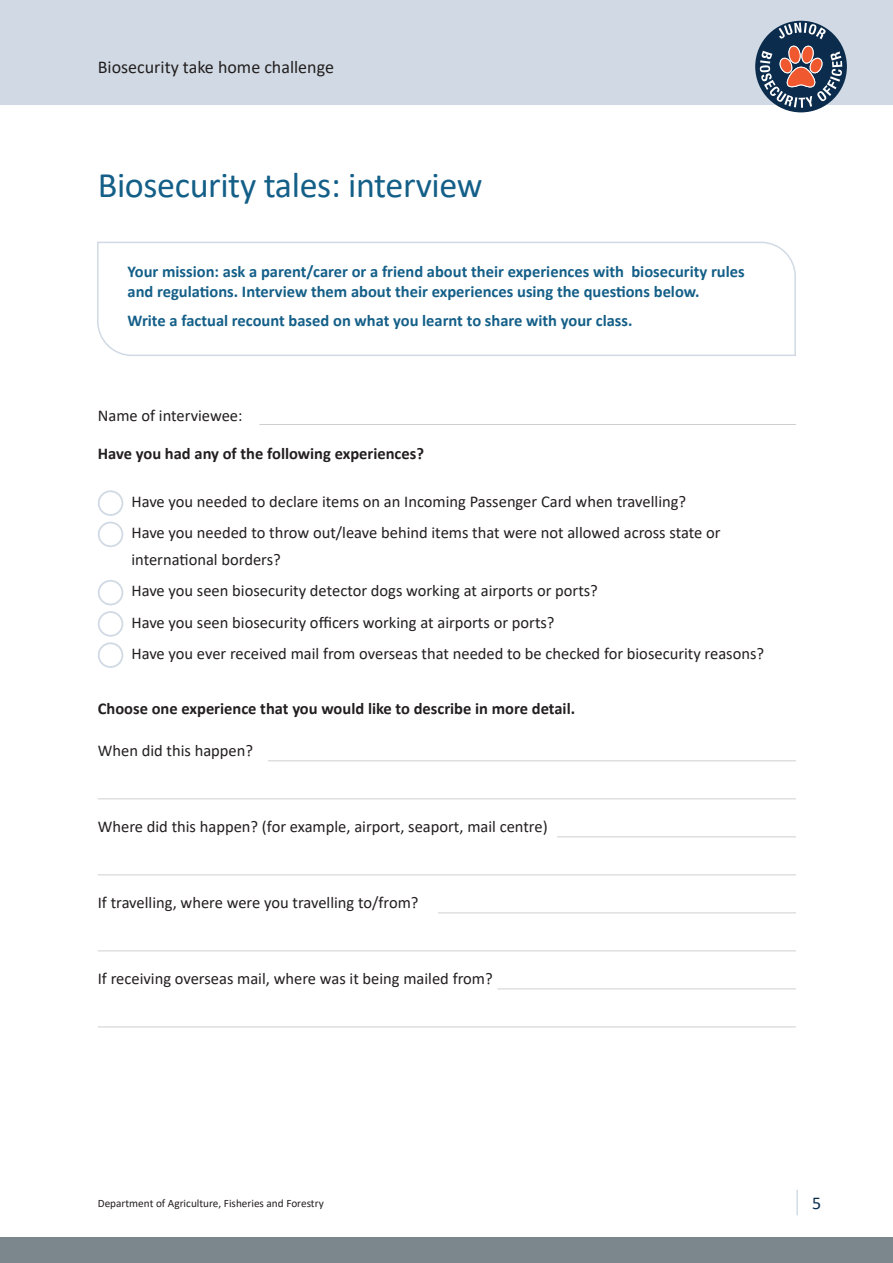
<style>
.page{position:relative;width:893px;height:1263px;background:#fff}
.page>*{position:absolute;margin:0;border:0;box-sizing:border-box;transform-origin:0 0}
.Heading_1{font:36px "Calibri";letter-spacing:-.01em;color:#145f88}
.t1{font:18px "Calibri";color:#231f20}
.t2{font:18px "Calibri";color:#0a2e4e}
.Body_copy{font:16.5px/27px "Calibri";color:#231f20}
.Body_Copy_Indent{font:700 16.5px/20.2px "Calibri";color:#145f88}
.Body_copy-2{font:700 16.5px "Calibri";color:#231f20}
.t3{font:11.25px "Calibri";color:#231f20}
</style>
<div class="page">
<div style="left:0;top:0;width:893px;height:104px;background:#d1dae4"></div>
<div style="left:755px;top:21px;width:92px;height:91px;background:#0b2c4d;border-radius:50%"></div>
<svg style="left:779px;top:23px;width:47px;height:16px"></svg>
<svg style="left:760px;top:45px;width:82px;height:63px"></svg>
<div style="left:0;top:1237px;width:893px;height:26px;background:#7c878d"></div>
<hr style="left:796px;top:1190px;width:2px;height:25px;background:#d1dde6">
<hr style="left:259px;top:424px;width:537px;height:1px;background:#cfd0ce">
<hr style="left:268px;top:760px;width:528px;height:1px;background:#cfd0ce">
<hr style="left:98px;top:798px;width:698px;height:1px;background:#cfd0ce">
<hr style="left:557px;top:836px;width:239px;height:1px;background:#cfd0ce">
<hr style="left:98px;top:874px;width:698px;height:1px;background:#cfd0ce">
<hr style="left:438px;top:912px;width:358px;height:1px;background:#cfd0ce">
<hr style="left:98px;top:950px;width:698px;height:1px;background:#cfd0ce">
<hr style="left:497px;top:988px;width:299px;height:1px;background:#cfd0ce">
<hr style="left:98px;top:1026px;width:698px;height:1px;background:#cfd0ce">
<div style="left:98px;top:490px;width:25px;height:26px;border:2px solid #d1dae4;border-radius:50%"></div>
<div style="left:98px;top:522px;width:25px;height:25px;border:2px solid #d1dae4;border-radius:50%"></div>
<div style="left:98px;top:580px;width:25px;height:25px;border:2px solid #d1dae4;border-radius:50%"></div>
<div style="left:98px;top:611px;width:25px;height:26px;border:2px solid #d1dae4;border-radius:50%"></div>
<div style="left:98px;top:642px;width:25px;height:26px;border:2px solid #d1dae4;border-radius:50%"></div>
<svg style="left:97px;top:241px;width:699px;height:115px"></svg>
<p class="t1" style="left:98px;top:55px;width:238px">Biosecurity take home challenge</p>
<p class="Heading_1" style="left:98px;top:160px;width:386px">Biosecurity tales: interview</p>
<p class="Body_Copy_Indent" style="left:128px;top:261px;width:619px">Your mission: ask a parent/carer or a friend about their experiences with biosecurity rules and regulations. Interview them about their experiences using the questions below.</p>
<p class="Body_Copy_Indent" style="left:128px;top:310px;width:506px">Write a factual recount based on what you learnt to share with your class.</p>
<p class="Body_copy" style="left:98px;top:401px;width:146px">Name of interviewee:</p>
<p class="Body_copy-2" style="left:98px;top:441px;width:328px">Have you had any of the following experiences?</p>
<p class="Body_copy" style="left:131px;top:487px;width:556px">Have you needed to declare items on an Incoming Passenger Card when travelling?</p>
<p class="Body_copy" style="left:131px;top:519px;width:591px">Have you needed to throw out/leave behind items that were not allowed across state or international borders?</p>
<p class="Body_copy" style="left:131px;top:577px;width:468px">Have you seen biosecurity detector dogs working at airports or ports?</p>
<p class="Body_copy" style="left:131px;top:608px;width:425px">Have you seen biosecurity officers working at airports or ports?</p>
<p class="Body_copy" style="left:131px;top:639px;width:634px">Have you ever received mail from overseas that needed to be checked for biosecurity reasons?</p>
<p class="Body_copy-2" style="left:98px;top:697px;width:479px">Choose one experience that you would like to describe in more detail.</p>
<p class="Body_copy" style="left:98px;top:737px;width:157px">When did this happen?</p>
<p class="Body_copy" style="left:98px;top:813px;width:451px">Where did this happen? (for example, airport, seaport, mail centre)</p>
<p class="Body_copy" style="left:98px;top:889px;width:322px">If travelling, where were you travelling to/from?</p>
<p class="Body_copy" style="left:98px;top:965px;width:396px">If receiving overseas mail, where was it being mailed from?</p>
<p class="t3" style="left:98px;top:1195px;width:227px">Department of Agriculture, Fisheries and Forestry</p>
<p class="t2" style="left:812px;top:1191px;width:11px">5</p>
</div>
